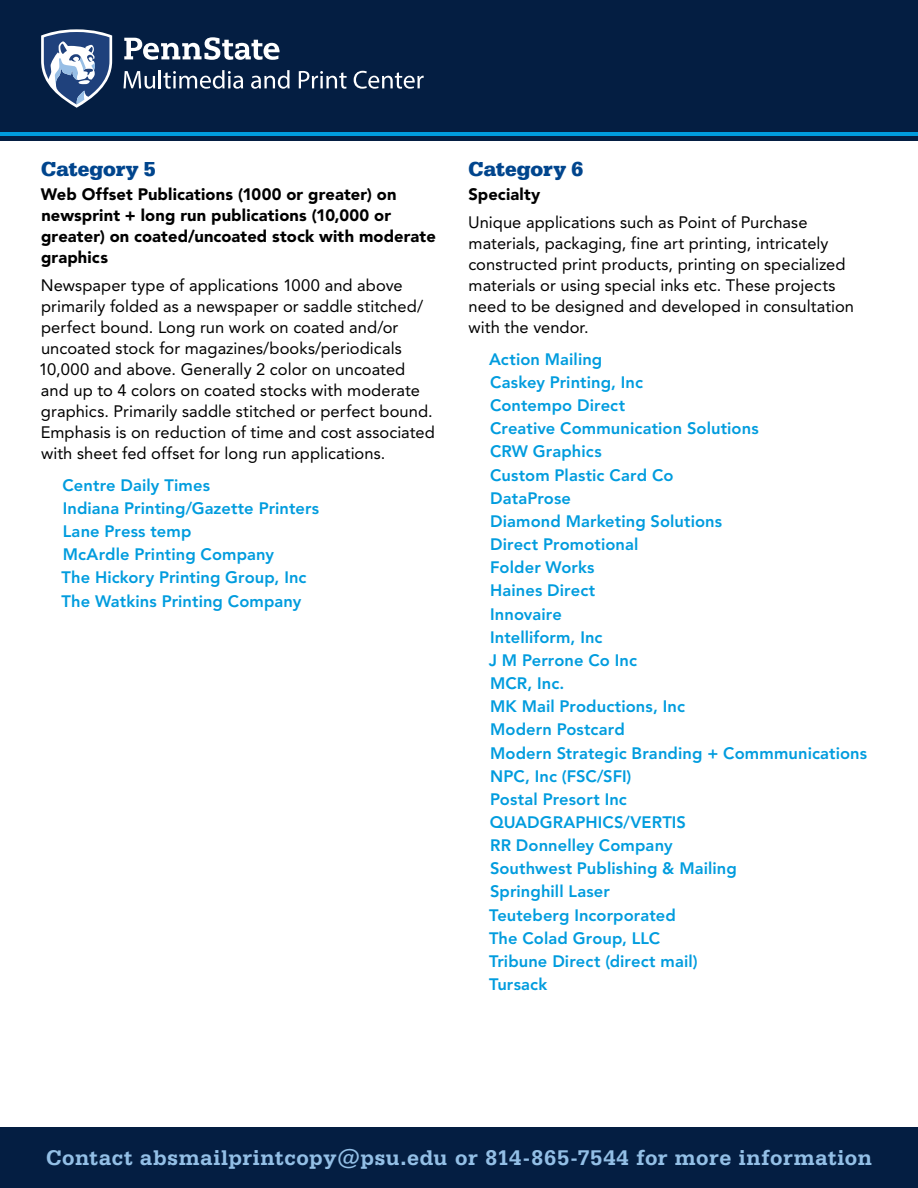
<style>
.page{position:relative;width:918px;height:1188px;background:#fff}
.page>*{position:absolute;margin:0;border:0;box-sizing:border-box;transform-origin:0 0}
.Contact_line-H3{font:700 22.5px "Serifa BT";letter-spacing:.03em;color:#93bfe6}
.Sub-H2{font:700 21px "Serifa";letter-spacing:-.005em;color:#00458d}
.Copy-P{font:16.5px/21px "Avenir LT Std";letter-spacing:.005em;color:#000}
.Copy-URL_List-P{font:800 16.5px "Avenir LT Std";letter-spacing:.005em;color:#009cde}
.Copy-Bold-beginning{font:900 16.5px/21px "Avenir LT Std";letter-spacing:.01em;color:#000}
.Copy-URL_List-last_l{font:800 16.5px "Avenir LT Std";letter-spacing:.005em;color:#009cde}
</style>
<div class="page">
<div style="left:0;top:0;width:918px;height:141px;background:#041e42"></div>
<hr style="left:0;top:132px;width:918px;height:3px;background:#009cde">
<svg style="left:124px;top:37px;width:156px;height:23px"></svg>
<svg style="left:124px;top:70px;width:119px;height:19px"></svg>
<svg style="left:251px;top:70px;width:39px;height:19px"></svg>
<svg style="left:299px;top:71px;width:48px;height:18px"></svg>
<svg style="left:354px;top:71px;width:70px;height:18px"></svg>
<svg style="left:41px;top:29px;width:71px;height:79px"></svg>
<div style="left:0;top:1128px;width:918px;height:60px;background:#041e42"></div>
<h2 class="Sub-H2" style="left:41px;top:157px;width:116px">Category 5</h2>
<p class="Copy-Bold-beginning" style="left:41px;top:184px;width:396px">Web Offset Publications (1000 or greater) on newsprint + long run publications (10,000 or greater) on coated/uncoated stock with moderate graphics</p>
<p class="Copy-P" style="left:39px;top:275px;width:398px">Newspaper type of applications 1000 and above primarily folded as a newspaper or saddle stitched/ perfect bound. Long run work on coated and/or uncoated stock for magazines/books/periodicals 10,000 and above. Generally 2 color on uncoated and up to 4 colors on coated stocks with moderate graphics. Primarily saddle stitched or perfect bound.<br>Emphasis is on reduction of time and cost associated with sheet fed offset for long run applications.</p>
<p class="Copy-URL_List-P" style="left:63px;top:475px;width:149px">Centre Daily Times</p>
<p class="Copy-URL_List-P" style="left:63px;top:498px;width:258px">Indiana Printing/Gazette Printers</p>
<p class="Copy-URL_List-P" style="left:63px;top:522px;width:130px">Lane Press temp</p>
<p class="Copy-URL_List-P" style="left:63px;top:545px;width:213px">McArdle Printing Company</p>
<p class="Copy-URL_List-P" style="left:62px;top:568px;width:247px">The Hickory Printing Group, Inc</p>
<p class="Copy-URL_List-last_l" style="left:62px;top:591px;width:241px">The Watkins Printing Company</p>
<h2 class="Sub-H2" style="left:469px;top:157px;width:116px">Category 6</h2>
<p class="Copy-Bold-beginning" style="left:468px;top:184px;width:73px">Specialty</p>
<p class="Copy-P" style="left:468px;top:212px;width:387px">Unique applications such as Point of Purchase materials, packaging, fine art printing, intricately constructed print products, printing on specialized materials or using special inks etc. These projects need to be designed and developed in consultation with the vendor.</p>
<p class="Copy-URL_List-P" style="left:489px;top:349px;width:115px">Action Mailing</p>
<p class="Copy-URL_List-P" style="left:490px;top:372px;width:154px">Caskey Printing, Inc</p>
<p class="Copy-URL_List-P" style="left:490px;top:396px;width:137px">Contempo Direct</p>
<p class="Copy-URL_List-P" style="left:490px;top:419px;width:270px">Creative Communication Solutions</p>
<p class="Copy-URL_List-P" style="left:490px;top:442px;width:113px">CRW Graphics</p>
<p class="Copy-URL_List-P" style="left:490px;top:465px;width:185px">Custom Plastic Card Co</p>
<p class="Copy-URL_List-P" style="left:490px;top:488px;width:82px">DataProse</p>
<p class="Copy-URL_List-P" style="left:490px;top:511px;width:233px">Diamond Marketing Solutions</p>
<p class="Copy-URL_List-P" style="left:490px;top:535px;width:150px">Direct Promotional</p>
<p class="Copy-URL_List-P" style="left:490px;top:558px;width:106px">Folder Works</p>
<p class="Copy-URL_List-P" style="left:490px;top:581px;width:107px">Haines Direct</p>
<p class="Copy-URL_List-P" style="left:490px;top:604px;width:73px">Innovaire</p>
<p class="Copy-URL_List-P" style="left:490px;top:627px;width:114px">Intelliform, Inc</p>
<p class="Copy-URL_List-P" style="left:489px;top:650px;width:150px">J M Perrone Co Inc</p>
<p class="Copy-URL_List-P" style="left:490px;top:674px;width:76px">MCR, Inc.</p>
<p class="Copy-URL_List-P" style="left:490px;top:697px;width:196px">MK Mail Productions, Inc</p>
<p class="Copy-URL_List-P" style="left:490px;top:720px;width:136px">Modern Postcard</p>
<p class="Copy-URL_List-P" style="left:490px;top:743px;width:379px">Modern Strategic Branding + Commmunications</p>
<p class="Copy-URL_List-P" style="left:490px;top:766px;width:143px">NPC, Inc (FSC/SFI)</p>
<p class="Copy-URL_List-P" style="left:490px;top:789px;width:138px">Postal Presort Inc</p>
<p class="Copy-URL_List-P" style="left:490px;top:813px;width:198px">QUADGRAPHICS/VERTIS</p>
<p class="Copy-URL_List-P" style="left:490px;top:836px;width:184px">RR Donnelley Company</p>
<p class="Copy-URL_List-P" style="left:490px;top:859px;width:248px">Southwest Publishing &amp; Mailing</p>
<p class="Copy-URL_List-P" style="left:490px;top:882px;width:122px">Springhill Laser</p>
<p class="Copy-URL_List-P" style="left:489px;top:905px;width:188px">Teuteberg Incorporated</p>
<p class="Copy-URL_List-P" style="left:489px;top:928px;width:173px">The Colad Group, LLC</p>
<p class="Copy-URL_List-P" style="left:489px;top:951px;width:210px">Tribune Direct (direct mail)</p>
<p class="Copy-URL_List-P" style="left:489px;top:975px;width:60px">Tursack</p>
<h3 class="Contact_line-H3" style="left:46px;top:1144px;width:827px">Contact absmailprintcopy@psu.edu or 814-865-7544 for more information</h3>
</div>
